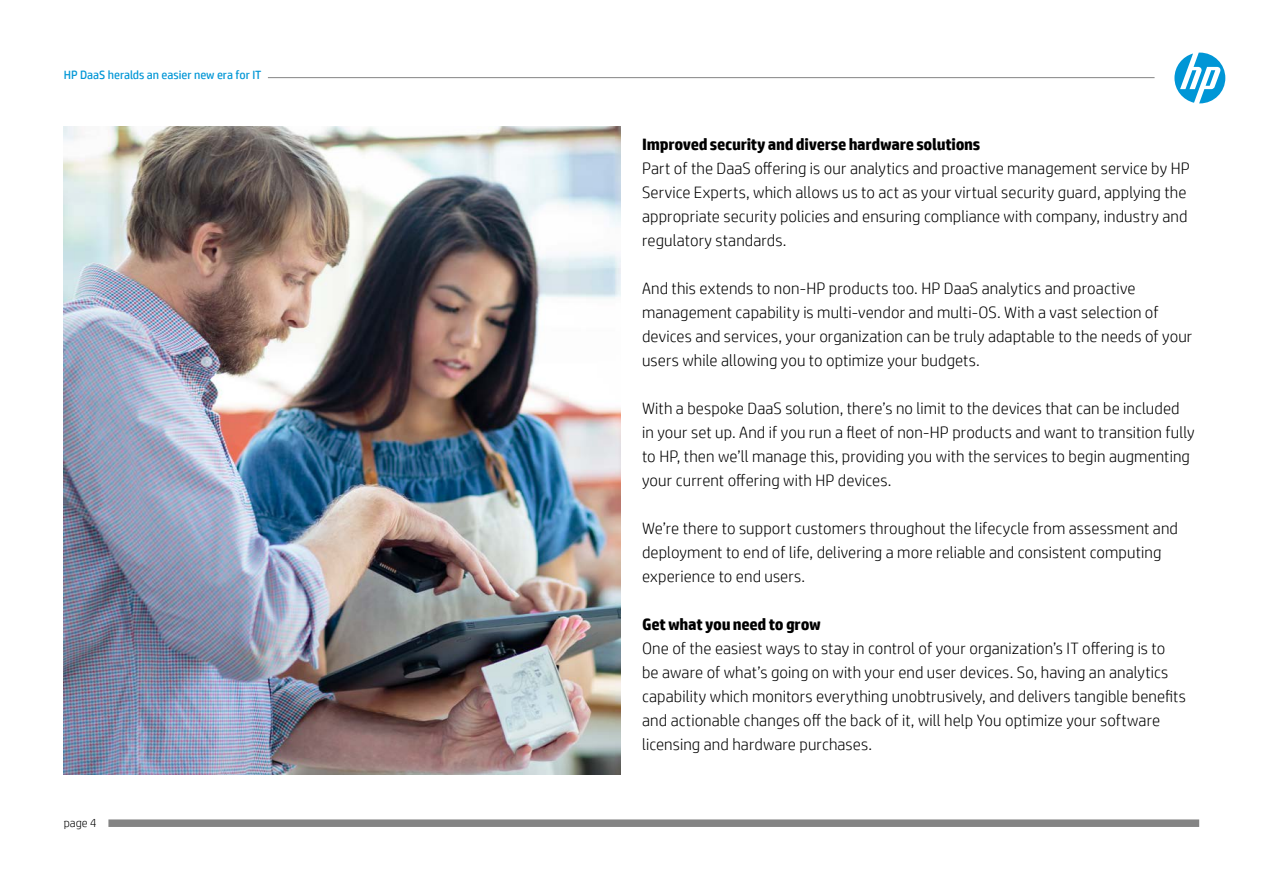
<style>
.page{position:relative;width:1263px;height:893px;background:#fff}
.page>*{position:absolute;margin:0;border:0;box-sizing:border-box;transform-origin:0 0}
._02_text{font:300 16.5px/24px "HP Simplified";letter-spacing:.005em;color:#000}
._02_text-2{font:700 16.5px "HP Simplified";letter-spacing:-.02em;color:#000}
.t1{font:12px "HP Simplified";color:#0096d6}
.t2{font:300 12px "HP Simplified";color:#000}
</style>
<div class="page">
<div style="left:108px;top:819px;width:1091px;height:8px;background:#848484"></div>
<img style="left:64px;top:126px;width:557px;height:648px">
<hr style="left:268px;top:77px;width:886px;height:1px;background:#848484">
<svg style="left:1174px;top:53px;width:51px;height:50px"></svg>
<p class="t1" style="left:64px;top:67px;width:199px">HP DaaS heralds an easier new era for IT</p>
<p class="t2" style="left:64px;top:815px;width:34px">page 4</p>
<p class="_02_text-2" style="left:642px;top:133px;width:340px">Improved security and diverse hardware solutions</p>
<p class="_02_text" style="left:642px;top:156px;width:549px">Part of the DaaS offering is our analytics and proactive management service by HP Service Experts, which allows us to act as your virtual security guard, applying the appropriate security policies and ensuring compliance with company, industry and regulatory standards.</p>
<p class="_02_text" style="left:642px;top:276px;width:552px">And this extends to non-HP products too. HP DaaS analytics and proactive management capability is multi-vendor and multi-OS. With a vast selection of devices and services, your organization can be truly adaptable to the needs of your users while allowing you to optimize your budgets.</p>
<p class="_02_text" style="left:642px;top:396px;width:554px">With a bespoke DaaS solution, there’s no limit to the devices that can be included in your set up. And if you run a fleet of non-HP products and want to transition fully to HP, then we’ll manage this, providing you with the services to begin augmenting your current offering with HP devices.</p>
<p class="_02_text" style="left:642px;top:516px;width:537px">We’re there to support customers throughout the lifecycle from assessment and deployment to end of life, delivering a more reliable and consistent computing experience to end users.</p>
<p class="_02_text-2" style="left:642px;top:613px;width:180px">Get what you need to grow</p>
<p class="_02_text" style="left:642px;top:636px;width:545px">One of the easiest ways to stay in control of your organization’s IT offering is to be aware of what’s going on with your end user devices. So, having an analytics capability which monitors everything unobtrusively, and delivers tangible benefits and actionable changes off the back of it, will help You optimize your software licensing and hardware purchases.</p>
</div>
